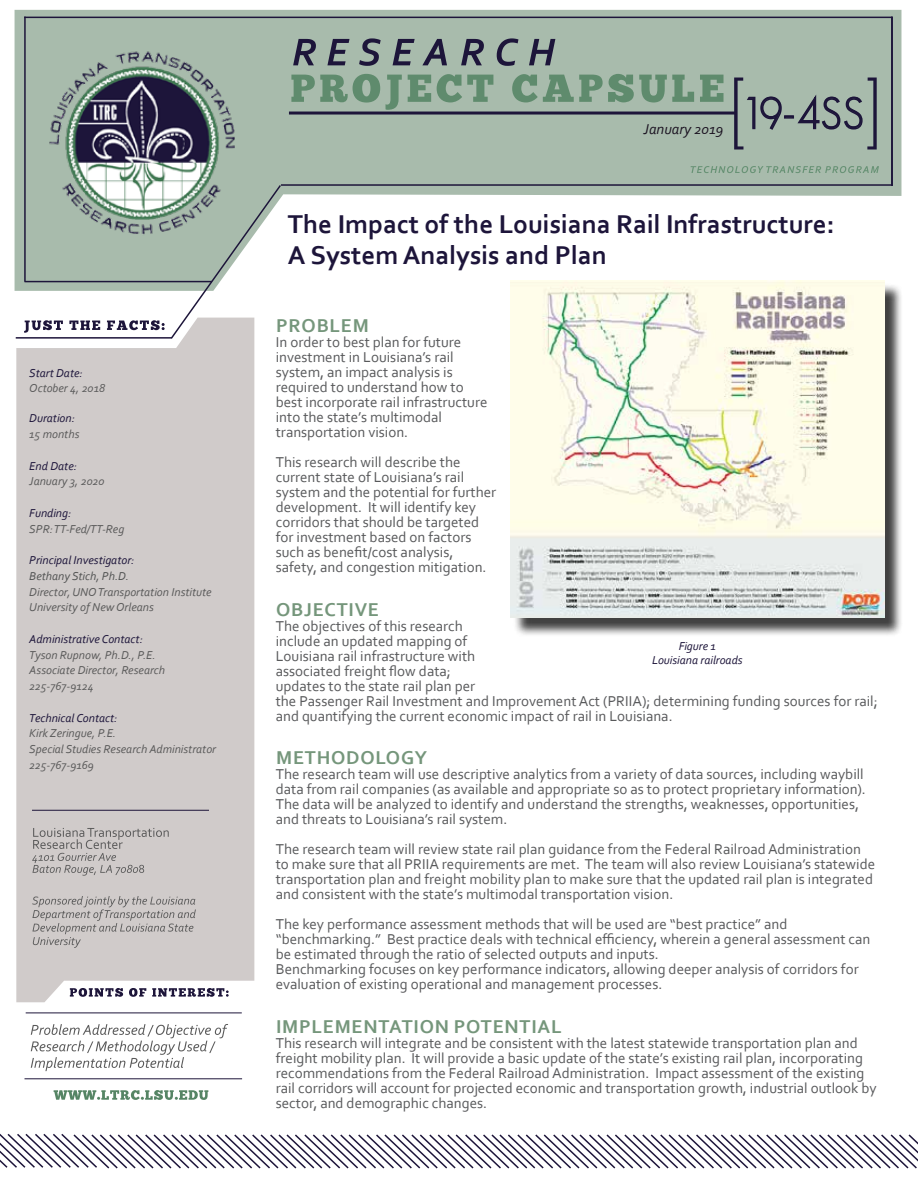
<style>
.page{position:relative;width:918px;height:1188px;background:#fff}
.page>*{position:absolute;margin:0;border:0;box-sizing:border-box;transform-origin:0 0}
.t1{font:300 43.35px "Geosans";color:#1d153a;scale:.93 1}
.t2{font:700 27px/31.5px "Corbel";color:#1d153a}
.t3{font:700 19.5px "Corbel";letter-spacing:.04em;color:#75967b}
.t4{font:15px/15px "Corbel";color:#58595b}
.t5{font:italic 15px "Corbel";color:#1d1523}
.t6{font:italic 12px/15.8px "Corbel";color:#5a5a5a}
.t7{font:italic 12px/15.8px "Corbel";color:#1d153a}
.s1{color:#1d153a}
.s2{color:#5a5a5a}
.s3{color:#525353}
</style>
<div class="page">
<hr style="left:25px;top:1079px;width:217px;height:1px;background:#1d153a">
<hr style="left:26px;top:1013px;width:216px;height:1px;background:#1d153a">
<svg style="left:54px;top:1090px;width:154px;height:10px"></svg>
<div style="left:16px;top:320px;width:238px;height:682px;background:#d0cbca"></div>
<svg style="left:15px;top:10px;width:886px;height:281px;fill:#a8bbac"></svg>
<hr style="left:289px;top:112px;width:448px;height:3px;background:#1d153a">
<img style="left:47px;top:44px;width:187px;height:204px">
<svg style="left:32px;top:828px;width:137px;height:48px;background:#bebab9"></svg>
<svg style="left:32px;top:896px;width:164px;height:52px;background:#bfbbba"></svg>
<hr style="left:32px;top:810px;width:177px;height:1px;background:#1d153a">
<hr style="left:24px;top:17px;width:869px;height:1px;background:#1d153a">
<hr style="left:281px;top:184px;width:611px;height:2px;background:#1d153a">
<svg style="left:24px;top:320px;width:39px;height:13px"></svg>
<svg style="left:69px;top:321px;width:31px;height:9px"></svg>
<svg style="left:70px;top:988px;width:53px;height:9px"></svg>
<svg style="left:129px;top:988px;width:17px;height:9px"></svg>
<svg style="left:152px;top:988px;width:77px;height:9px"></svg>
<svg style="left:107px;top:183px;width:175px;height:157px"></svg>
<hr style="left:891px;top:17px;width:2px;height:169px;background:#1d153a">
<hr style="left:16px;top:337px;width:156px;height:2px;background:#1d153a">
<hr style="left:25px;top:281px;width:187px;height:1px;background:#1d153a">
<hr style="left:24px;top:17px;width:2px;height:265px;background:#1d153a">
<svg style="left:691px;top:166px;width:188px;height:7px"></svg>
<svg style="left:291px;top:74px;width:433px;height:36px;background:#8aa792"></svg>
<svg style="left:293px;top:38px;width:88px;height:28px;background:#798385"></svg>
<svg style="left:393px;top:38px;width:162px;height:28px;background:#7d8889"></svg>
<svg style="left:734px;top:78px;width:49px;height:72px;background:#8f9e98"></svg>
<div style="left:784px;top:115px;width:10px;height:4px;border:2px solid #1d153a"></div>
<svg style="left:796px;top:78px;width:81px;height:72px;background:#92a19a"></svg>
<div style="left:513px;top:283px;width:390px;height:354px;background:#000;opacity:.75"></div>
<img style="left:510px;top:281px;width:374px;height:337px">
<svg style="left:31px;top:1024px;width:197px;height:47px"></svg>
<svg style="left:0;top:1133px;width:918px;height:36px"></svg>
<p class="t6" style="left:29px;top:364px;width:77px"><span class="s1">Start Date:<br></span>October 4, 2018</p>
<p class="t7" style="left:29px;top:410px;width:52px">Duration:<br><span class="s2">15 months</span></p>
<p class="t6" style="left:29px;top:458px;width:77px"><span class="s1">End Date:<br></span>January 3, 2020</p>
<p class="t6" style="left:29px;top:505px;width:97px"><span class="s1">Funding:<br></span>SPR: TT-Fed/TT-Reg</p>
<p class="t6" style="left:29px;top:552px;width:184px"><span class="s1">Principal Investigator:<br></span><span class="s3">Bethany Stich, Ph.D.<br></span>Director, UNO Transportation Institute<br>University of New Orleans</p>
<p class="t6" style="left:29px;top:631px;width:137px"><span class="s1">Administrative Contact:<br></span>Tyson Rupnow, Ph.D., P.E.<br>Associate Director, Research<br>225-767-9124</p>
<p class="t6" style="left:29px;top:709px;width:188px"><span class="s1">Technical Contact:<br></span>Kirk Zeringue, P.E.<br>Special Studies Research Administrator<br>225-767-9169</p>
<p class="t5" style="left:644px;top:119px;width:81px">January 2019</p>
<p class="t1" style="left:741px;top:89px;width:133px">19-4SS</p>
<p class="t2" style="left:288px;top:207px;width:548px">The Impact of the Louisiana Rail Infrastructure:<br>A System Analysis and Plan</p>
<p class="t3" style="left:276px;top:314px;width:94px">PROBLEM</p>
<p class="t4" style="left:276px;top:334px;width:213px">In order to best plan for future investment in Louisiana’s rail system, an impact analysis is required to understand how to best incorporate rail infrastructure into the state’s multimodal transportation vision.</p>
<p class="t4" style="left:276px;top:454px;width:222px">This research will describe the current state of Louisiana’s rail system and the potential for further development. It will identify key corridors that should be targeted for investment based on factors such as benefit/cost analysis, safety, and congestion mitigation.</p>
<p class="t3" style="left:276px;top:597px;width:104px">OBJECTIVE</p>
<p class="t4" style="left:276px;top:618px;width:604px">The objectives of this research<br>include an updated mapping of<br>Louisiana rail infrastructure with<br>associated freight flow data;<br>updates to the state rail plan per<br>the Passenger Rail Investment and Improvement Act (PRIIA); determining funding sources for rail; and quantifying the current economic impact of rail in Louisiana.</p>
<p class="t3" style="left:276px;top:746px;width:153px">METHODOLOGY</p>
<p class="t4" style="left:276px;top:766px;width:592px">The research team will use descriptive analytics from a variety of data sources, including waybill data from rail companies (as available and appropriate so as to protect proprietary information).<br>The data will be analyzed to identify and understand the strengths, weaknesses, opportunities, and threats to Louisiana’s rail system.</p>
<p class="t4" style="left:276px;top:841px;width:601px">The research team will review state rail plan guidance from the Federal Railroad Administration to make sure that all PRIIA requirements are met. The team will also review Louisiana’s statewide transportation plan and freight mobility plan to make sure that the updated rail plan is integrated and consistent with the state’s multimodal transportation vision.</p>
<p class="t4" style="left:276px;top:916px;width:596px">The key performance assessment methods that will be used are “best practice” and “benchmarking.” Best practice deals with technical efficiency, wherein a general assessment can be estimated through the ratio of selected outputs and inputs.<br>Benchmarking focuses on key performance indicators, allowing deeper analysis of corridors for evaluation of existing operational and management processes.</p>
<p class="t7" style="left:652px;top:638px;width:92px;line-height:14.4px;text-align:center">Figure 1<br>Louisiana railroads</p>
<h1 class="t3" style="left:276px;top:1014px;width:287px">IMPLEMENTATION POTENTIAL</h1>
<p class="t4" style="left:276px;top:1035px;width:602px">This research will integrate and be consistent with the latest statewide transportation plan and freight mobility plan. It will provide a basic update of the state’s existing rail plan, incorporating recommendations from the Federal Railroad Administration. Impact assessment of the existing rail corridors will account for projected economic and transportation growth, industrial outlook by sector, and demographic changes.</p>
</div>
